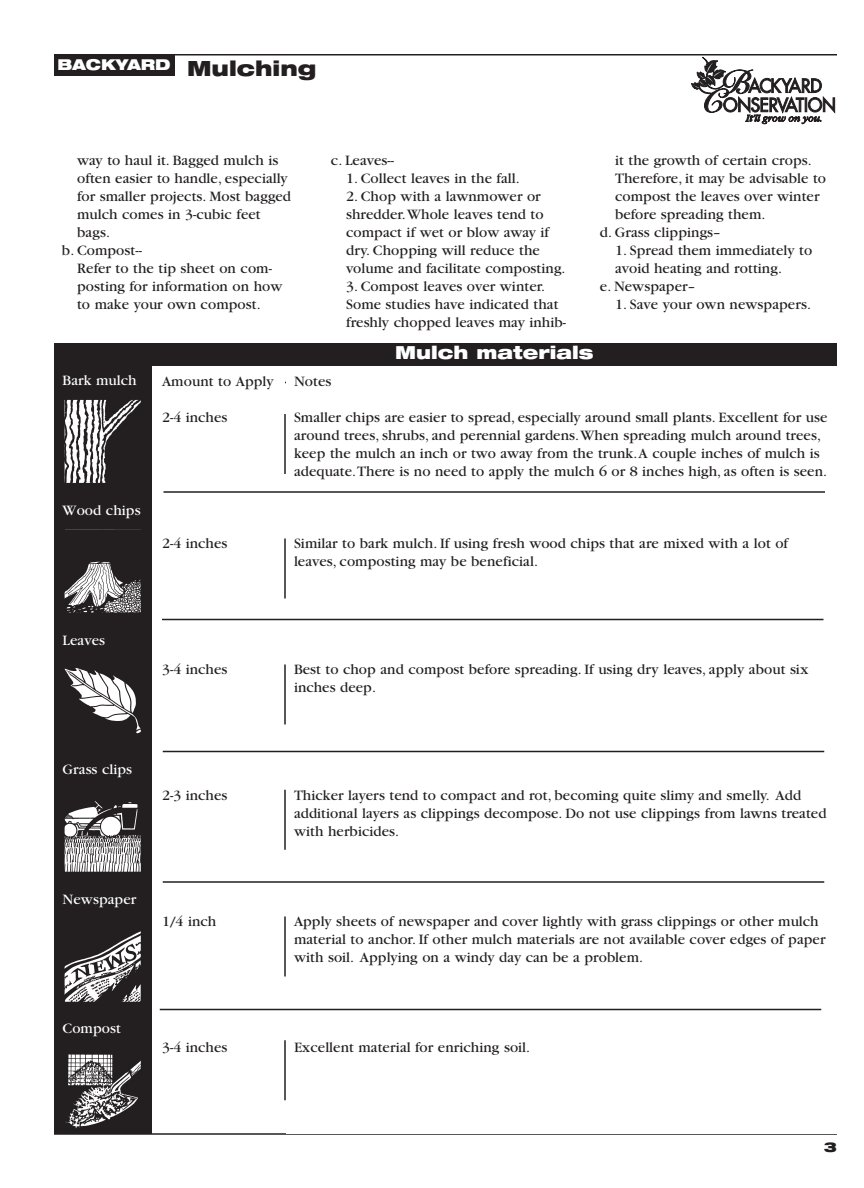
<style>
.page{position:relative;width:864px;height:1188px;background:#fff}
.page>*{position:absolute;margin:0;border:0;box-sizing:border-box;transform-origin:0 0}
.t1{font:900 expanded 18px "Helvetica Neue";color:#fff}
.t2{font:15px/18px "Garamond";letter-spacing:.005em;color:#231f20}
.t3{font:15px "Garamond";letter-spacing:.005em;color:#fff}
.t4{font:900 expanded 15px "Helvetica Neue";color:#fff}
.t5{font:900 expanded 13.5px "Helvetica Neue";color:#231f20}
.s1{font-size:21px;color:#231f20}
</style>
<div class="page">
<div style="left:54px;top:55px;width:120px;height:21px;background:#231f20"></div>
<svg style="left:691px;top:56px;width:144px;height:68px"></svg>
<hr style="left:54px;top:54px;width:783px;height:2px;background:#231f20">
<hr style="left:54px;top:1133px;width:783px;height:2px;background:#231f20">
<hr style="left:158px;top:382px;width:391px;height:1px;background:#231f20">
<div style="left:54px;top:343px;width:98px;height:791px;background:#231f20"></div>
<img style="left:66px;top:401px;width:74px;height:81px">
<div style="left:64px;top:399px;width:78px;height:85px;border:1px solid #231f20"></div>
<img style="left:66px;top:561px;width:74px;height:50px">
<div style="left:64px;top:529px;width:78px;height:84px;border:1px solid #231f20"></div>
<img style="left:66px;top:668px;width:74px;height:66px">
<img style="left:66px;top:801px;width:74px;height:70px">
<div style="left:64px;top:788px;width:78px;height:85px;border:1px solid #231f20"></div>
<img style="left:66px;top:931px;width:74px;height:70px">
<div style="left:64px;top:917px;width:78px;height:86px;border:1px solid #231f20"></div>
<img style="left:66px;top:1054px;width:74px;height:75px">
<div style="left:152px;top:343px;width:685px;height:23px;background:#231f20"></div>
<div style="left:286px;top:369px;width:551px;height:765px;background:#fff"></div>
<div style="left:154px;top:369px;width:131px;height:763px;background:#fff"></div>
<hr style="left:164px;top:491px;width:661px;height:2px;background:#231f20">
<hr style="left:162px;top:619px;width:662px;height:1px;background:#231f20">
<hr style="left:163px;top:751px;width:661px;height:1px;background:#231f20">
<hr style="left:163px;top:881px;width:661px;height:2px;background:#231f20">
<hr style="left:160px;top:1009px;width:661px;height:1px;background:#231f20">
<hr style="left:284px;top:414px;width:2px;height:60px;background:#231f20">
<hr style="left:284px;top:538px;width:2px;height:60px;background:#231f20">
<hr style="left:284px;top:664px;width:2px;height:60px;background:#231f20">
<hr style="left:284px;top:790px;width:2px;height:60px;background:#231f20">
<hr style="left:284px;top:916px;width:2px;height:60px;background:#231f20">
<hr style="left:284px;top:1040px;width:2px;height:60px;background:#231f20">
<p class="t4" style="left:58px;top:58px;width:261px">BACKYARD <span class="s1">Mulching</span></p>
<p class="t2" style="left:77px;top:152px;width:203px">way to haul it. Bagged mulch is</p>
<p class="t2" style="left:77px;top:170px;width:212px">often easier to handle, especially</p>
<p class="t2" style="left:77px;top:188px;width:215px">for smaller projects. Most bagged</p>
<p class="t2" style="left:77px;top:206px;width:185px">mulch comes in 3-cubic feet</p>
<p class="t2" style="left:77px;top:224px;width:34px">bags.</p>
<p class="t2" style="left:62px;top:242px;width:82px">b. Compost--</p>
<p class="t2" style="left:77px;top:260px;width:197px">Refer to the tip sheet on com-</p>
<p class="t2" style="left:77px;top:278px;width:207px">posting for information on how</p>
<p class="t2" style="left:77px;top:296px;width:185px">to make your own compost.</p>
<p class="t2" style="left:331px;top:152px;width:65px">c. Leaves--</p>
<p class="t2" style="left:346px;top:170px;width:175px">1. Collect leaves in the fall.</p>
<p class="t2" style="left:346px;top:188px;width:221px">2. Chop with a lawnmower or shredder.Whole leaves tend to compact if wet or blow away if dry. Chopping will reduce the volume and facilitate composting.</p>
<p class="t2" style="left:346px;top:278px;width:222px">3. Compost leaves over winter.<br>Some studies have indicated that freshly chopped leaves may inhib-</p>
<p class="t2" style="left:615px;top:152px;width:198px">it the growth of certain crops.</p>
<p class="t2" style="left:615px;top:170px;width:213px">Therefore, it may be advisable to</p>
<p class="t2" style="left:615px;top:188px;width:206px">compost the leaves over winter</p>
<p class="t2" style="left:615px;top:206px;width:152px">before spreading them.</p>
<p class="t2" style="left:600px;top:224px;width:122px">d. Grass clippings–</p>
<p class="t2" style="left:615px;top:242px;width:199px">1. Spread them immediately to</p>
<p class="t2" style="left:615px;top:260px;width:168px">avoid heating and rotting.</p>
<p class="t2" style="left:600px;top:278px;width:97px">e. Newspaper–</p>
<p class="t2" style="left:615px;top:296px;width:198px">1. Save your own newspapers.</p>
<p class="t1" style="left:395px;top:346px;width:200px">Mulch materials</p>
<p class="t3" style="left:63px;top:375px;width:76px">Bark mulch</p>
<p class="t3" style="left:63px;top:505px;width:80px">Wood chips</p>
<p class="t2" style="left:162px;top:374px;width:113px">Amount to Apply</p>
<p class="t2" style="left:162px;top:410px;width:67px">2-4 inches</p>
<p class="t2" style="left:294px;top:374px;width:39px">Notes</p>
<p class="t2" style="left:294px;top:410px;width:535px">Smaller chips are easier to spread, especially around small plants. Excellent for use around trees, shrubs, and perennial gardens.When spreading mulch around trees, keep the mulch an inch or two away from the trunk.A couple inches of mulch is adequate.There is no need to apply the mulch 6 or 8 inches high, as often is seen.</p>
<p class="t2" style="left:162px;top:536px;width:67px">2-4 inches</p>
<p class="t2" style="left:294px;top:536px;width:496px">Similar to bark mulch. If using fresh wood chips that are mixed with a lot of leaves, composting may be beneficial.</p>
<p class="t3" style="left:63px;top:635px;width:44px">Leaves</p>
<p class="t2" style="left:162px;top:662px;width:67px">3-4 inches</p>
<p class="t2" style="left:294px;top:662px;width:516px">Best to chop and compost before spreading. If using dry leaves, apply about six inches deep.</p>
<p class="t3" style="left:63px;top:764px;width:71px">Grass clips</p>
<p class="t2" style="left:162px;top:788px;width:67px">2-3 inches</p>
<p class="t3" style="left:63px;top:894px;width:75px">Newspaper</p>
<p class="t2" style="left:162px;top:914px;width:56px">1/4 inch</p>
<p class="t3" style="left:63px;top:1023px;width:60px">Compost</p>
<p class="t2" style="left:162px;top:1040px;width:67px">3-4 inches</p>
<p class="t2" style="left:294px;top:788px;width:534px">Thicker layers tend to compact and rot, becoming quite slimy and smelly. Add additional layers as clippings decompose. Do not use clippings from lawns treated with herbicides.</p>
<p class="t2" style="left:294px;top:914px;width:533px">Apply sheets of newspaper and cover lightly with grass clippings or other mulch material to anchor. If other mulch materials are not available cover edges of paper with soil. Applying on a windy day can be a problem.</p>
<p class="t2" style="left:294px;top:1040px;width:238px">Excellent material for enriching soil.</p>
<p class="t5" style="left:824px;top:1142px;width:15px">3</p>
</div>
